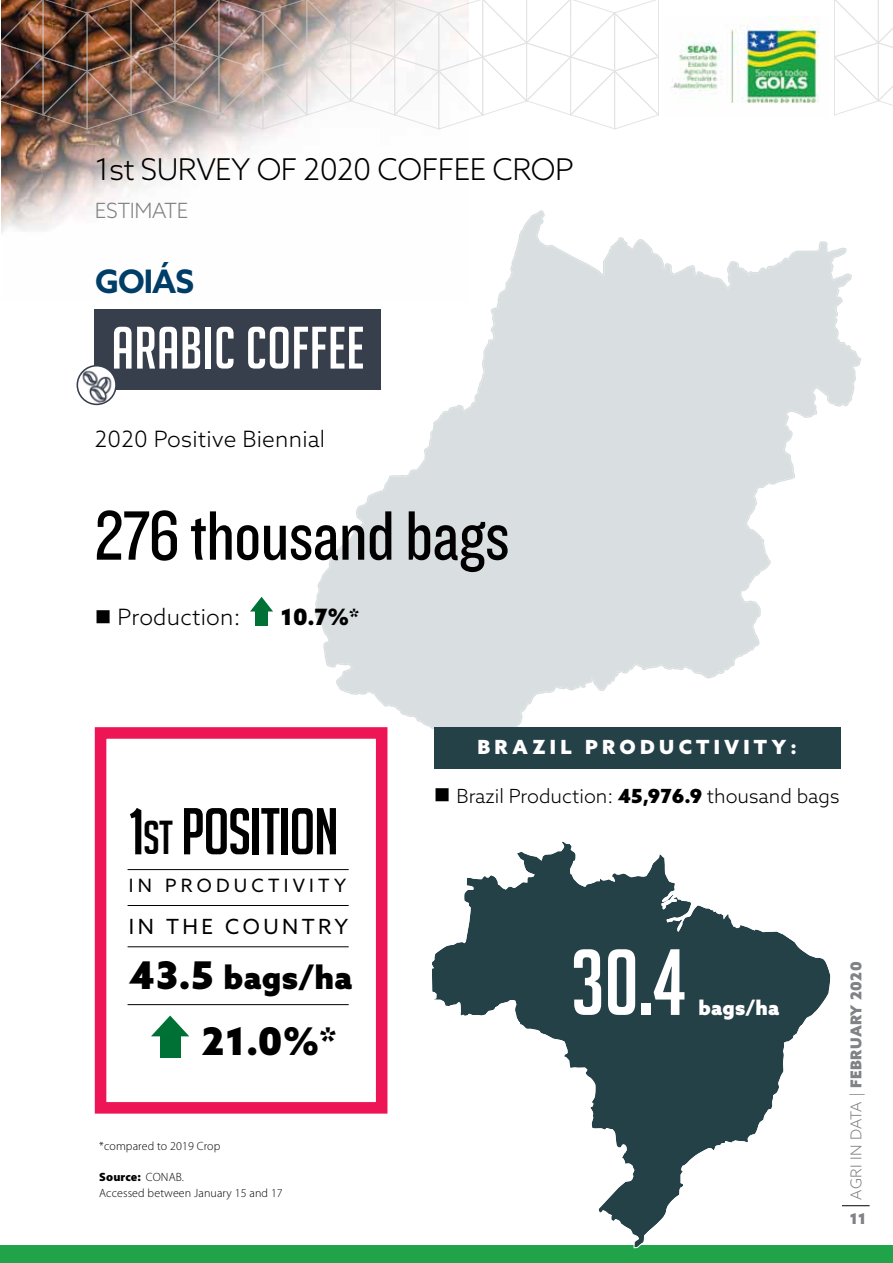
<style>
.page{position:relative;width:893px;height:1263px;background:#fff}
.page>*{position:absolute;margin:0;border:0;box-sizing:border-box;transform-origin:0 0}
.t1{font:91.5px "Big Noodle Titling";color:#fff}
.t2{font:72.45px "Knockout HTF29 Junior Liteweight";color:#000}
.t3{font:64.5px "Big Noodle Titling";letter-spacing:-.02em;color:#000}
.t4{font:58.2px "Big Noodle Titling";letter-spacing:.01em;color:#fff}
.t5{font:900 38.25px "Azo Sans";color:#000}
.t6{font:700 32.4px "Azo Sans";color:#003d67}
.t7{font:900 32.25px "Azo Sans";letter-spacing:.01em;color:#000}
.t8{font:300 30px "Azo Sans";letter-spacing:-.02em;color:#000}
.t9{font:300 22.5px "Azo Sans";letter-spacing:.01em;color:#000}
.t10{font:900 22.5px "Azo Sans";color:#000}
.t11{font:300 21px "Azo Sans";color:#808285}
.t12{font:20.85px "Azo Sans";letter-spacing:.165em;color:#000}
.t13{font:900 20.1px "Azo Sans";letter-spacing:.01em;color:#fff}
.t14{font:300 19.5px "Azo Sans";color:#000}
.t15{font:900 19.5px "Azo Sans";letter-spacing:.22em;color:#fff}
.t16{font:18.45px "Azo Sans";letter-spacing:.23em;color:#000}
.t17{font:900 15px "Azo Sans";letter-spacing:.025em;color:#808285}
.t18{font:300 12px/15.6px "Myriad Pro";letter-spacing:.01em;color:#000}
.s1{font-size:46.5px}
.s2{font-size:38.25px}
.s3{font-weight:900}
.s4{font-weight:300}
</style>
<div class="page">
<svg style="left:842px;top:1205px;width:28px;height:1px"></svg>
<div style="left:0;top:1245px;width:893px;height:18px;background:#21a349"></div>
<img style="left:2px;top:130px;width:281px;height:102px">
<svg style="left:315px;top:210px;width:546px;height:547px"></svg>
<svg style="left:322px;top:392px;width:112px;height:364px"></svg>
<svg style="left:336px;top:341px;width:519px;height:409px;fill:#d9dee0"></svg>
<img style="left:0;top:0;width:893px;height:130px">
<div style="left:659px;top:0;width:175px;height:130px;background:#fff"></div>
<img style="left:672px;top:16px;width:147px;height:87px">
<div style="left:95px;top:309px;width:286px;height:80px;background:#383f4c"></div>
<svg style="left:77px;top:366px;width:39px;height:38px"></svg>
<div style="left:77px;top:365px;width:40px;height:40px;border:2px solid #383f4c;border-radius:50%"></div>
<img style="left:79px;top:369px;width:36px;height:35px">
<svg style="left:432px;top:841px;width:399px;height:227px"></svg>
<svg style="left:608px;top:1213px;width:58px;height:35px"></svg>
<svg style="left:572px;top:864px;width:258px;height:349px;fill:#244148"></svg>
<div style="left:434px;top:727px;width:406px;height:42px;background:#244148"></div>
<svg style="left:250px;top:597px;width:23px;height:14px"></svg>
<div style="left:255px;top:611px;width:13px;height:15px;background:#007135"></div>
<div style="left:95px;top:727px;width:292px;height:386px;border:12px solid #ed1555"></div>
<hr style="left:128px;top:905px;width:221px;height:1px;background:#000">
<hr style="left:128px;top:869px;width:221px;height:1px;background:#000">
<hr style="left:128px;top:946px;width:221px;height:1px;background:#000">
<hr style="left:128px;top:1004px;width:221px;height:1px;background:#000">
<svg style="left:151px;top:1015px;width:39px;height:38px"></svg>
<div style="left:160px;top:1035px;width:20px;height:22px;background:#007135"></div>
<h3 class="t8" style="left:95px;top:150px;width:81px">1st Survey</h3>
<h3 class="t8" style="left:257px;top:150px;width:160px">of 2020 Coffee</h3>
<h3 class="t8" style="left:492px;top:150px;width:41px">Crop</h3>
<h3 class="t11" style="left:95px;top:197px;width:70px">Esti mate</h3>
<h3 class="t6" style="left:95px;top:260px;width:98px">Goiás</h3>
<h3 class="t4" style="left:112px;top:317px;width:254px">ARABIC COFFEE</h3>
<h3 class="t9" style="left:95px;top:424px;width:232px">2020 Positive Biennial</h3>
<h2 class="t2" style="left:95px;top:499px;width:416px">276 thousand bags</h2>
<h3 class="t9" style="left:95px;top:602px;width:147px">■ Production:</h3>
<h3 class="t10" style="left:281px;top:602px;width:80px">10.7%*</h3>
<h3 class="t3" style="left:129px;top:797px;width:211px">1<span class="s1">ST</span> POSITION</h3>
<h3 class="t16" style="left:129px;top:873px;width:219px">IN PRODUCTIVITY</h3>
<h3 class="t12" style="left:129px;top:913px;width:221px">IN THE COUNTRY</h3>
<h3 class="t7" style="left:130px;top:955px;width:224px"><span class="s2">43.5</span> BAGS/HA</h3>
<h3 class="t5" style="left:202px;top:1015px;width:136px">21.0%*</h3>
<p class="t18" style="left:99px;top:1138px;width:123px">*compared to 2019 Crop</p>
<p class="t18" style="left:99px;top:1170px;width:185px"><span class="s3">Source:</span> CONAB.<br>Accessed between January 15 and 17</p>
<h3 class="t15" style="left:477px;top:734px;width:321px">BRA ZIL PR ODUC TIVITY :</h3>
<h3 class="t14" style="left:434px;top:783px;width:407px">■ Brazil Production: <span class="s3">45,976.9</span> thousand bags</h3>
<h1 class="t1" style="left:571px;top:933px;width:117px">30.4</h1>
<h3 class="t13" style="left:699px;top:994px;width:82px">BAGS/HA</h3>
<p class="t17" style="left:846px;top:1199px;width:239px;rotate:-90deg"><span class="s4">AGRI IN DATA |</span> FEBRUARY 2020</p>
<p class="t17" style="left:850px;top:1208px;width:18px">11</p>
</div>
